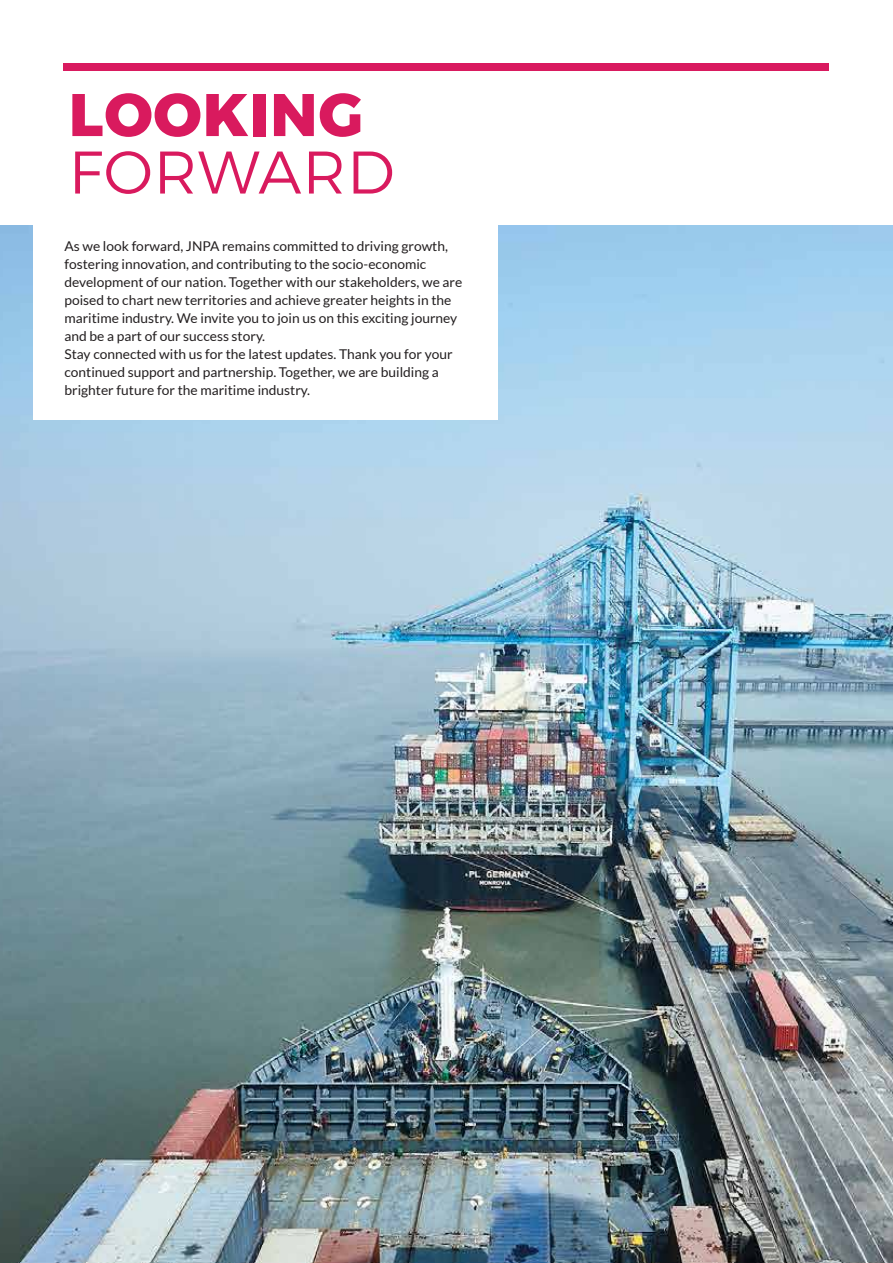
<style>
.page{position:relative;width:893px;height:1263px;background:#fff}
.page>*{position:absolute;margin:0;border:0;box-sizing:border-box;transform-origin:0 0}
.t1{font:800 60px "Alexandria";letter-spacing:.02em;color:#d91a5e}
.t2{font:300 60px "Alexandria";letter-spacing:.02em;color:#d91a5e}
.t3{font:13.5px/18px "Lato";color:#231f20}
</style>
<div class="page">
<div style="left:64px;top:64px;width:765px;height:7px;background:#d91a5f"></div>
<img style="left:0;top:226px;width:893px;height:1037px">
<div style="left:33px;top:226px;width:465px;height:194px;background:#fff"></div>
<h1 class="t1" style="left:69px;top:80px;width:296px">LOOKING</h1>
<h1 class="t2" style="left:69px;top:138px;width:327px">FORWARD</h1>
<p class="t3" style="left:64px;top:237px;width:399px">As we look forward, JNPA remains committed to driving growth, fostering innovation, and contributing to the socio-economic development of our nation. Together with our stakeholders, we are poised to chart new territories and achieve greater heights in the maritime industry. We invite you to join us on this exciting journey and be a part of our success story.<br>Stay connected with us for the latest updates. Thank you for your continued support and partnership. Together, we are building a brighter future for the maritime industry.</p>
</div>
